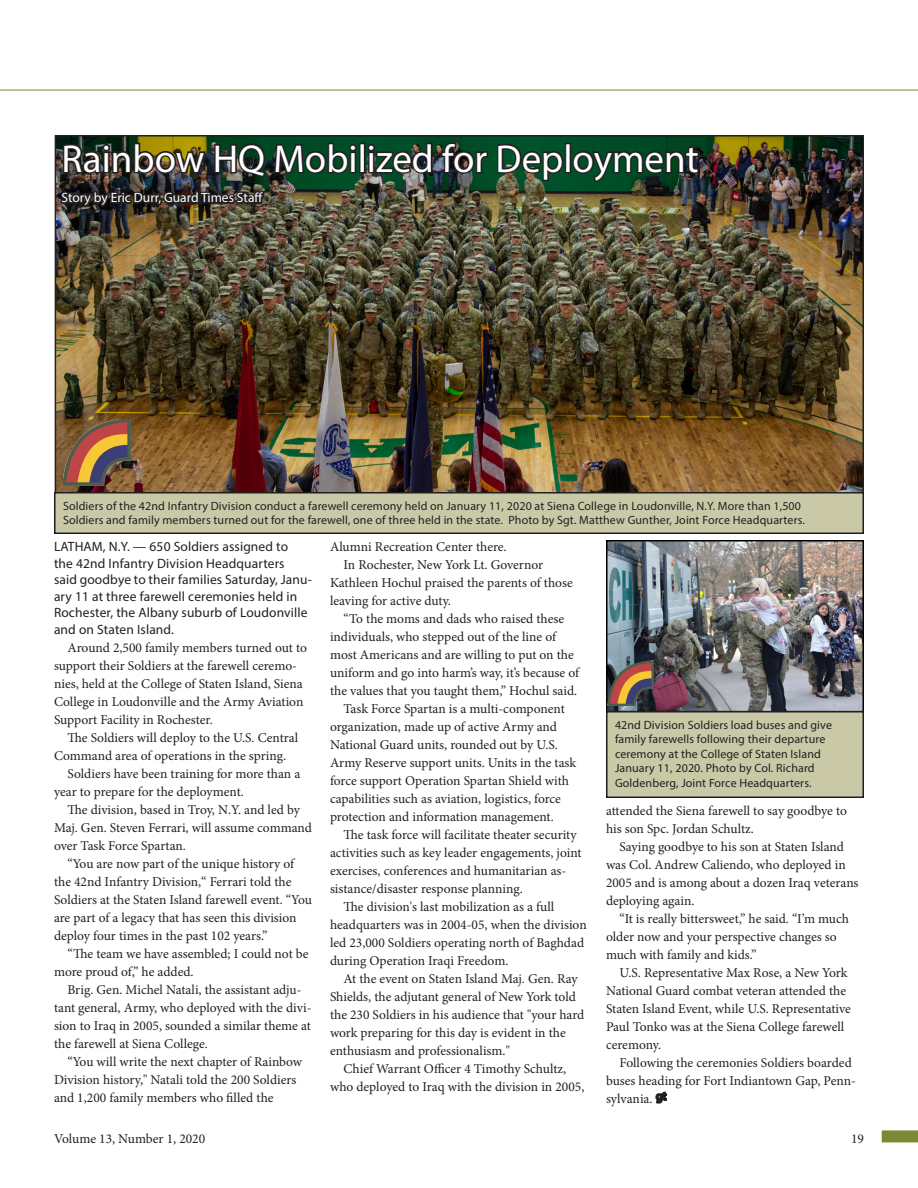
<style>
.page{position:relative;width:918px;height:1188px;background:#fff}
.page>*{position:absolute;margin:0;border:0;box-sizing:border-box;transform-origin:0 0}
.section_feature_titl{font:39px "Myriad Pro";color:#fff}
.body_main{font:13.5px/18px "Minion Pro";color:#231f20}
.article_lead-in_GT{font:13.5px/16.5px "Myriad Pro";letter-spacing:.01em;color:#231f20}
.body_main-2{font:13.5px "Myriad Pro";color:#fff}
.photo_caption{font:12px/14.4px "Myriad Pro";letter-spacing:.01em;color:#231f20}
</style>
<div class="page">
<div style="left:882px;top:1130px;width:36px;height:12px;background:#7e8733"></div>
<hr style="left:0;top:90px;width:918px;height:1px;background:#7e8733">
<svg style="left:656px;top:1092px;width:11px;height:12px"></svg>
<img style="left:609px;top:543px;width:252px;height:166px">
<div style="left:606px;top:540px;width:258px;height:172px;border:2px solid #000"></div>
<div style="left:607px;top:712px;width:256px;height:85px;background:#c9c9a7"></div>
<div style="left:606px;top:711px;width:258px;height:87px;border:2px solid #231f20"></div>
<img style="left:58px;top:138px;width:803px;height:353px">
<div style="left:55px;top:493px;width:808px;height:40px;background:#c9c9a7"></div>
<div style="left:54px;top:492px;width:810px;height:42px;border:2px solid #231f20"></div>
<div style="left:350px;top:151px;width:6px;height:22px;border:3px solid #231f20"></div>
<div style="left:349px;top:144px;width:8px;height:7px;border:3px solid #231f20;border-radius:50%"></div>
<div style="left:359px;top:143px;width:6px;height:30px;border:3px solid #231f20"></div>
<div style="left:368px;top:151px;width:7px;height:22px;border:3px solid #231f20"></div>
<div style="left:368px;top:144px;width:7px;height:7px;border:3px solid #231f20;border-radius:50%"></div>
<img style="left:374px;top:141px;width:191px;height:41px">
<div style="left:565px;top:143px;width:6px;height:30px;border:3px solid #231f20"></div>
<svg style="left:571px;top:144px;width:130px;height:40px;background:#113623"></svg>
<img style="left:58px;top:141px;width:292px;height:83px">
<img style="left:63px;top:420px;width:67px;height:65px">
<img style="left:608px;top:660px;width:46px;height:46px">
<p class="section_feature_titl" style="left:62px;top:135px;width:639px">Rainbow HQ Mobilized for Deployment</p>
<p class="body_main-2" style="left:62px;top:189px;width:203px">Story by Eric Durr, Guard Times Staff</p>
<p class="photo_caption" style="left:63px;top:499px;width:743px">Soldiers of the 42nd Infantry Division conduct a farewell ceremony held on January 11, 2020 at Siena College in Loudonville, N.Y. More than 1,500<br>Soldiers and family members turned out for the farewell, one of three held in the state. Photo by Sgt. Matthew Gunther, Joint Force Headquarters.</p>
<p class="article_lead-in_GT" style="left:54px;top:538px;width:260px">LATHAM, N.Y. — 650 Soldiers assigned to<br>the 42nd Infantry Division Headquarters<br>said goodbye to their families Saturday, Janu&shy;ary 11 at three farewell ceremonies held in Rochester, the Albany suburb of Loudonville and on Staten Island.</p>
<p class="body_main" style="left:54px;top:639px;width:254px;text-indent:14px">Around 2,500 family members turned out to support their Soldiers at the farewell ceremo&shy;nies, held at the College of Staten Island, Siena College in Loudonville and the Army Aviation Support Facility in Rochester.</p>
<p class="body_main" style="left:54px;top:729px;width:246px;text-indent:14px">The Soldiers will deploy to the U.S. Central<br>Command area of operations in the spring.</p>
<p class="body_main" style="left:54px;top:765px;width:248px;text-indent:14px">Soldiers have been training for more than a year to prepare for the deployment.</p>
<p class="body_main" style="left:54px;top:801px;width:260px;text-indent:14px">The division, based in Troy, N.Y. and led by<br>Maj. Gen. Steven Ferrari, will assume command over Task Force Spartan.</p>
<p class="body_main" style="left:54px;top:855px;width:259px;text-indent:14px">“You are now part of the unique history of the 42nd Infantry Division,“ Ferrari told the Soldiers at the Staten Island farewell event. “You are part of a legacy that has seen this division deploy four times in the past 102 years.”</p>
<p class="body_main" style="left:54px;top:945px;width:256px;text-indent:14px">“The team we have assembled; I could not be more proud of,” he added.</p>
<p class="body_main" style="left:54px;top:981px;width:259px;text-indent:14px">Brig. Gen. Michel Natali, the assistant adju&shy;tant general, Army, who deployed with the divi&shy;sion to Iraq in 2005, sounded a similar theme at the farewell at Siena College.</p>
<p class="body_main" style="left:54px;top:1053px;width:250px;text-indent:14px">“You will write the next chapter of Rainbow<br>Division history," Natali told the 200 Soldiers and 1,200 family members who filled the</p>
<p class="body_main" style="left:330px;top:538px;width:178px">Alumni Recreation Center there.</p>
<p class="body_main" style="left:330px;top:556px;width:244px;text-indent:14px">In Rochester, New York Lt. Governor<br>Kathleen Hochul praised the parents of those leaving for active duty.</p>
<p class="body_main" style="left:330px;top:610px;width:252px;text-indent:14px">“To the moms and dads who raised these individuals, who stepped out of the line of most Americans and are willing to put on the uniform and go into harm’s way, it’s because of the values that you taught them,” Hochul said.</p>
<p class="body_main" style="left:330px;top:700px;width:248px;text-indent:14px">Task Force Spartan is a multi-component organization, made up of active Army and National Guard units, rounded out by U.S.<br>Army Reserve support units. Units in the task force support Operation Spartan Shield with capabilities such as aviation, logistics, force protection and information management.</p>
<p class="body_main" style="left:330px;top:826px;width:253px;text-indent:14px">The task force will facilitate theater security activities such as key leader engagements, joint exercises, conferences and humanitarian as&shy;sistance/disaster response planning.</p>
<p class="body_main" style="left:330px;top:898px;width:258px;text-indent:14px">The division's last mobilization as a full headquarters was in 2004-05, when the division led 23,000 Soldiers operating north of Baghdad during Operation Iraqi Freedom.</p>
<p class="body_main" style="left:330px;top:970px;width:256px;text-indent:14px">At the event on Staten Island Maj. Gen. Ray Shields, the adjutant general of New York told the 230 Soldiers in his audience that "your hard work preparing for this day is evident in the enthusiasm and professionalism."</p>
<p class="body_main" style="left:330px;top:1060px;width:256px;text-align:center">Chief Warrant Officer 4 Timothy Schultz,<br>who deployed to Iraq with the division in 2005,</p>
<p class="photo_caption" style="left:615px;top:718px;width:219px">42nd Division Soldiers load buses and give family farewells following their departure ceremony at the College of Staten Island January 11, 2020. Photo by Col. Richard Goldenberg, Joint Force Headquarters.</p>
<p class="body_main" style="left:606px;top:802px;width:243px">attended the Siena farewell to say goodbye to his son Spc. Jordan Schultz.</p>
<p class="body_main" style="left:606px;top:838px;width:254px;text-indent:14px">Saying goodbye to his son at Staten Island was Col. Andrew Caliendo, who deployed in 2005 and is among about a dozen Iraq veterans deploying again.</p>
<p class="body_main" style="left:606px;top:910px;width:244px;text-indent:14px">“It is really bittersweet,” he said. “I’m much older now and your perspective changes so much with family and kids.”</p>
<p class="body_main" style="left:606px;top:964px;width:246px;text-indent:14px">U.S. Representative Max Rose, a New York National Guard combat veteran attended the Staten Island Event, while U.S. Representative Paul Tonko was at the Siena College farewell ceremony.</p>
<p class="body_main" style="left:606px;top:1054px;width:252px;text-indent:14px">Following the ceremonies Soldiers boarded buses heading for Fort Indiantown Gap, Penn&shy;sylvania.</p>
<p class="body_main" style="left:54px;top:1130px;width:153px">Volume 13, Number 1, 2020</p>
<p class="body_main" style="left:851px;top:1130px;width:14px">19</p>
</div>
